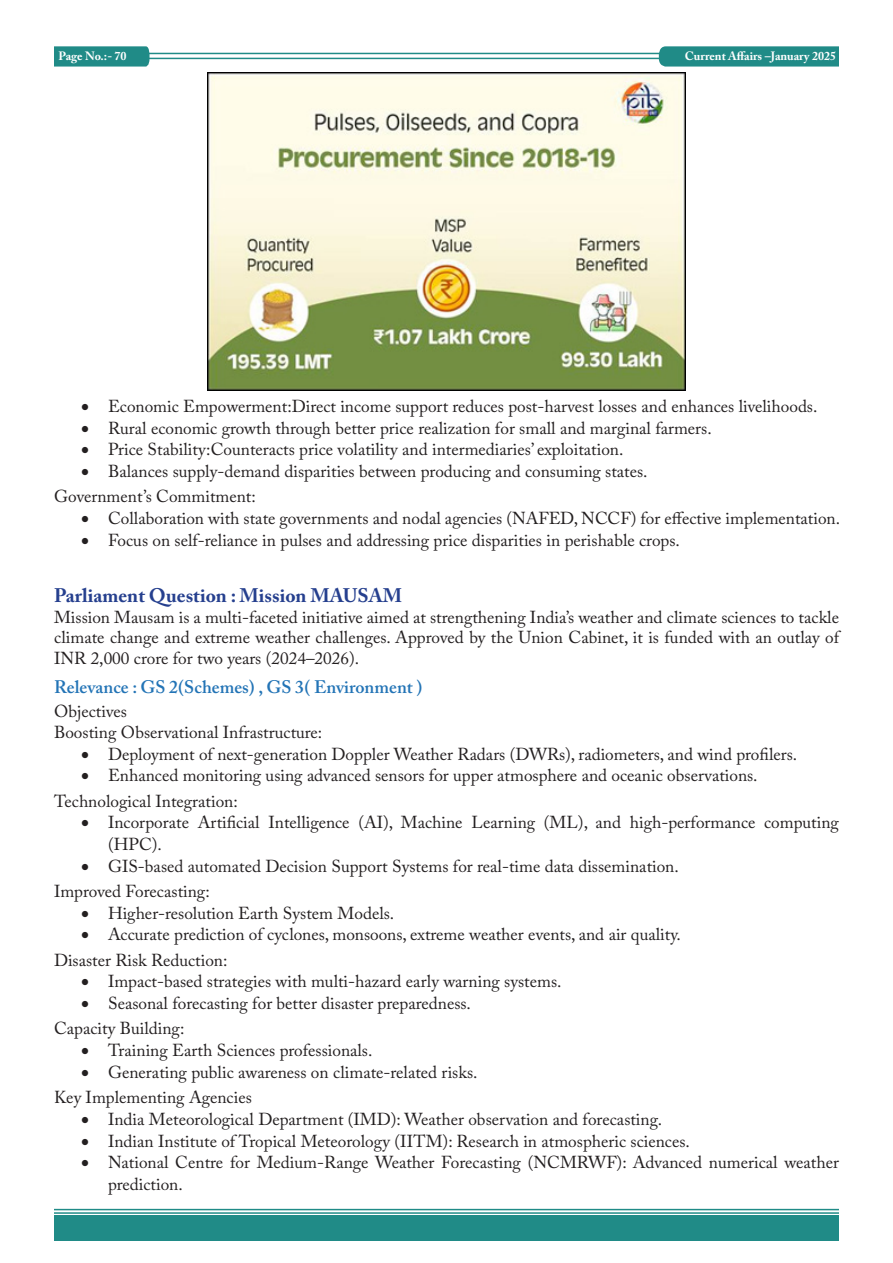
<style>
.page{position:relative;width:893px;height:1263px;background:#fff}
.page>*{position:absolute;margin:0;border:0;box-sizing:border-box;transform-origin:0 0}
.Main_Heading{font:700 19.5px "Adobe Caslon Pro";color:#253f8e}
.Sub_heading{font:600 18px "Adobe Caslon Pro";color:#2374b6}
.Paragraph{font:17.25px/20.7px "Adobe Caslon Pro";color:#231f20}
.t1{font:700 12px "Adobe Caslon Pro";color:#fff}
</style>
<div class="page">
<hr style="left:148px;top:53px;width:691px;height:1px;background:#208b87">
<hr style="left:148px;top:58px;width:690px;height:1px;background:#208b87">
<svg style="left:54px;top:46px;width:96px;height:21px;background:#2a908c"></svg>
<svg style="left:659px;top:46px;width:180px;height:21px;background:#29908c"></svg>
<hr style="left:54px;top:1209px;width:785px;height:1px;background:#208b87">
<hr style="left:54px;top:1212px;width:785px;height:2px;background:#208b87">
<div style="left:54px;top:1215px;width:785px;height:26px;background:#208b87"></div>
<img style="left:208px;top:72px;width:477px;height:318px">
<p class="t1" style="left:59px;top:49px;width:70px">Page No.:- 70</p>
<p class="t1" style="left:685px;top:49px;width:153px">Current Affairs –January 2025</p>
<p class="Paragraph" style="left:81px;top:395px;width:738px">• Economic Empowerment:Direct income support reduces post-harvest losses and enhances livelihoods.</p>
<p class="Paragraph" style="left:81px;top:417px;width:632px">• Rural economic growth through better price realization for small and marginal farmers.</p>
<p class="Paragraph" style="left:81px;top:439px;width:544px">• Price Stability:Counteracts price volatility and intermediaries’ exploitation.</p>
<p class="Paragraph" style="left:81px;top:461px;width:568px">• Balances supply-demand disparities between producing and consuming states.</p>
<p class="Paragraph" style="left:54px;top:486px;width:203px">Government’s Commitment:</p>
<p class="Paragraph" style="left:81px;top:508px;width:761px">• Collaboration with state governments and nodal agencies (NAFED, NCCF) for effective implementation.</p>
<p class="Paragraph" style="left:81px;top:529px;width:600px">• Focus on self-reliance in pulses and addressing price disparities in perishable crops.</p>
<p class="Main_Heading" style="left:54px;top:584px;width:350px">Parliament Question : Mission MAUSAM</p>
<p class="Paragraph" style="left:54px;top:606px;width:786px;text-align:justify">Mission Mausam is a multi-faceted initiative aimed at strengthening India’s weather and climate sciences to tackle climate change and extreme weather challenges. Approved by the Union Cabinet, it is funded with an outlay of INR 2,000 crore for two years (2024–2026).</p>
<p class="Sub_heading" style="left:54px;top:676px;width:370px">Relevance : GS 2(Schemes) , GS 3( Environment )</p>
<p class="Paragraph" style="left:54px;top:701px;width:74px">Objectives</p>
<p class="Paragraph" style="left:54px;top:721px;width:270px">Boosting Observational Infrastructure:</p>
<p class="Paragraph" style="left:81px;top:743px;width:718px">• Deployment of next-generation Doppler Weather Radars (DWRs), radiometers, and wind profilers.</p>
<p class="Paragraph" style="left:81px;top:765px;width:678px">• Enhanced monitoring using advanced sensors for upper atmosphere and oceanic observations.</p>
<p class="Paragraph" style="left:54px;top:790px;width:185px">Technological Integration:</p>
<p class="Paragraph" style="left:108px;top:811px;width:732px;line-height:21.8px;text-indent:-27px">• Incorporate Artificial Intelligence (AI), Machine Learning (ML), and high-performance computing (HPC).</p>
<p class="Paragraph" style="left:81px;top:855px;width:599px">• GIS-based automated Decision Support Systems for real-time data dissemination.</p>
<p class="Paragraph" style="left:54px;top:881px;width:157px">Improved Forecasting:</p>
<p class="Paragraph" style="left:81px;top:902px;width:315px">• Higher-resolution Earth System Models.</p>
<p class="Paragraph" style="left:81px;top:924px;width:601px">• Accurate prediction of cyclones, monsoons, extreme weather events, and air quality.</p>
<p class="Paragraph" style="left:54px;top:949px;width:175px">Disaster Risk Reduction:</p>
<p class="Paragraph" style="left:81px;top:971px;width:482px">• Impact-based strategies with multi-hazard early warning systems.</p>
<p class="Paragraph" style="left:81px;top:993px;width:391px">• Seasonal forecasting for better disaster preparedness.</p>
<p class="Paragraph" style="left:54px;top:1018px;width:132px">Capacity Building:</p>
<p class="Paragraph" style="left:81px;top:1040px;width:293px">• Training Earth Sciences professionals.</p>
<p class="Paragraph" style="left:81px;top:1061px;width:398px">• Generating public awareness on climate-related risks.</p>
<p class="Paragraph" style="left:54px;top:1087px;width:199px">Key Implementing Agencies</p>
<p class="Paragraph" style="left:81px;top:1108px;width:583px">• India Meteorological Department (IMD): Weather observation and forecasting.</p>
<p class="Paragraph" style="left:81px;top:1130px;width:610px">• Indian Institute of Tropical Meteorology (IITM): Research in atmospheric sciences.</p>
<p class="Paragraph" style="left:108px;top:1151px;width:732px;line-height:21.8px;text-indent:-27px">• National Centre for Medium-Range Weather Forecasting (NCMRWF): Advanced numerical weather prediction.</p>
</div>
